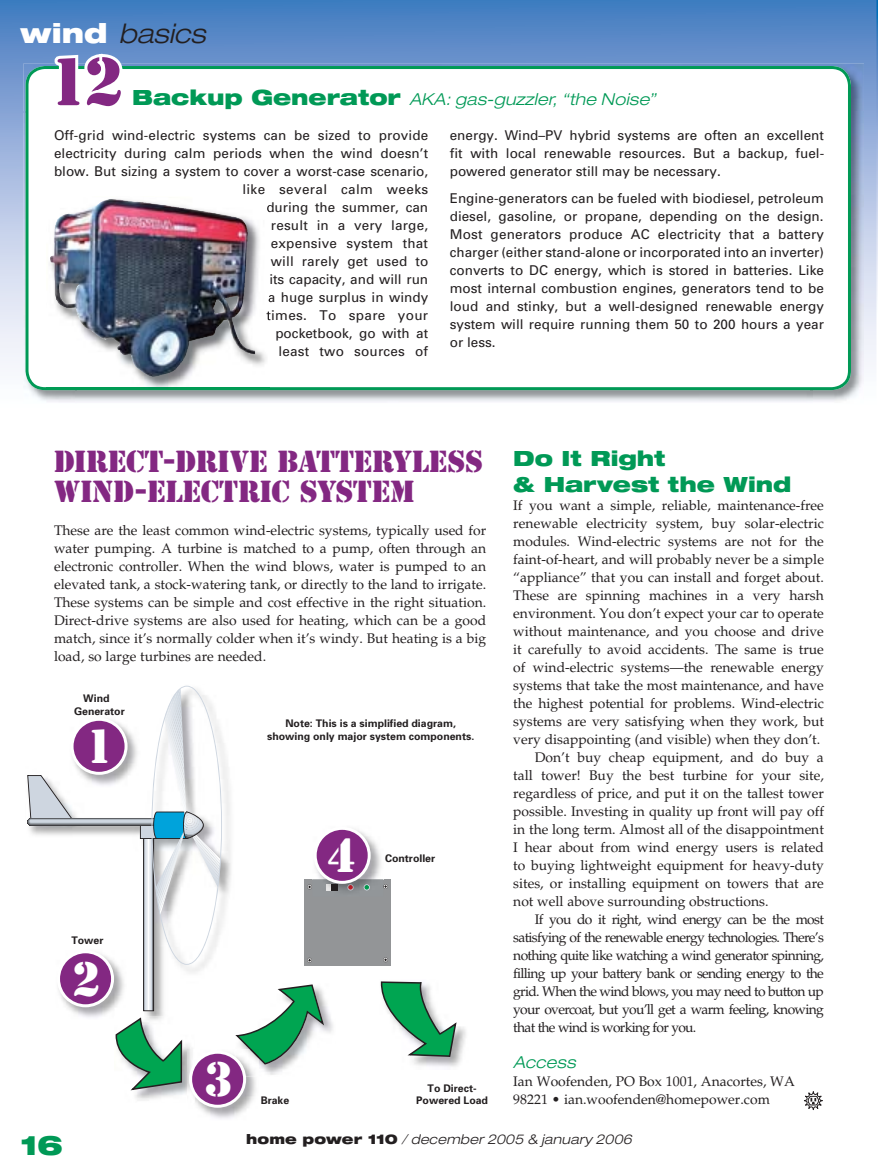
<style>
.page{position:relative;width:878px;height:1175px;background:#fff}
.page>*{position:absolute;margin:0;border:0;box-sizing:border-box;transform-origin:0 0}
.t1{font:63px "Stencil";color:#832882}
.t2{font:45px "Stencil";color:#fff}
.t3{font:28.5px/30px "Stencil";letter-spacing:-.015em;color:#832882}
.t4{font:italic 300 expanded 27px "Helvetica Neue";letter-spacing:.005em;color:#231f20}
.t5{font:900 expanded 27px "Helvetica Neue";color:#009956}
.t6{font:900 expanded 21px/25.5px "Helvetica Neue";color:#009956}
.t7{font:italic 300 expanded 16.5px "Helvetica Neue";letter-spacing:.02em;color:#009956}
.t8{font:13.8px/18px "Palatino";color:#231f20}
.t9{font:13.8px "Palatino";letter-spacing:-.05em;color:#231f20}
.t10{font:13.5px/18px "Univers";letter-spacing:.005em;color:#231f20;text-align:justify}
.t11{font:italic 300 expanded 13.5px "Helvetica Neue";letter-spacing:.015em;color:#231f20}
.t12{font:700 10.5px/12.8px "Univers";color:#231f20;text-align:center}
.s1{font-weight:900;font-style:normal;color:#fff}
.s2{font-weight:900;font-style:normal;font-size:21px}
.s3{font-weight:900;font-style:normal}
</style>
<div class="page">
<div style="left:304px;top:879px;width:87px;height:86px;background:#939597"></div>
<svg style="left:383px;top:957px;width:5px;height:5px"></svg>
<svg style="left:0;top:0;width:878px;height:376px;background:#6793cb"></svg>
<img style="left:23px;top:64px;width:840px;height:47px">
<img style="left:23px;top:111px;width:52px;height:291px">
<img style="left:812px;top:111px;width:51px;height:291px">
<svg style="left:25px;top:66px;width:826px;height:324px"></svg>
<svg style="left:52px;top:51px;width:75px;height:61px"></svg>
<img style="left:46px;top:196px;width:223px;height:191px">
<img style="left:267px;top:215px;width:2px;height:172px">
<svg style="left:267px;top:202px;width:2px;height:13px"></svg>
<svg style="left:266px;top:292px;width:3px;height:30px"></svg>
<img style="left:146px;top:318px;width:109px;height:59px">
<img style="left:199px;top:1107px;width:49px;height:12px">
<img style="left:370px;top:837px;width:13px;height:46px">
<svg style="left:383px;top:884px;width:5px;height:5px"></svg>
<svg style="left:27px;top:685px;width:343px;height:422px"></svg>
<img style="left:413px;top:1022px;width:53px;height:45px">
<svg style="left:380px;top:981px;width:76px;height:75px"></svg>
<svg style="left:804px;top:1091px;width:19px;height:19px"></svg>
<h3 class="t4" style="left:20px;top:17px;width:187px"><span class="s1">wind</span> basics</h3>
<h1 class="t1" style="left:49px;top:41px;width:76px">12</h1>
<p class="t7" style="left:132px;top:89px;width:525px"><span class="s2">Backup Generator</span> AKA: gas-guzzler, “the Noise”</p>
<p class="t10" style="left:54px;top:126px;width:376px;text-align:right">Off-grid wind-electric systems can be sized to provide electricity during calm periods when the wind doesn’t blow. But sizing a system to cover a worst-case scenario, like several calm weeks<br>during the summer, can<br>result in a very large,<br>expensive system that<br>will rarely get used to<br>its capacity, and will run<br>a huge surplus in windy<br>times. To spare your<br>pocketbook, go with at<br>least two sources of</p>
<p class="t10" style="left:450px;top:126px;width:376px">energy. Wind–PV hybrid systems are often an excellent fit with local renewable resources. But a backup, fuel&shy;powered generator still may be necessary.</p>
<p class="t10" style="left:450px;top:189px;width:376px">Engine-generators can be fueled with biodiesel, petroleum diesel, gasoline, or propane, depending on the design.<br>Most generators produce AC electricity that a battery charger (either stand-alone or incorporated into an inverter) converts to DC energy, which is stored in batteries. Like most internal combustion engines, generators tend to be loud and stinky, but a well-designed renewable energy system will require running them 50 to 200 hours a year or less.</p>
<h3 class="t3" style="left:54px;top:445px;width:430px">DIRECT-DRIVE BATTERYLESS<br>WIND-ELECTRIC SYSTEM</h3>
<h3 class="t6" style="left:513px;top:445px;width:280px">Do It Right<br>&amp; Harvest the Wind</h3>
<p class="t8" style="left:513px;top:496px;width:312px">If you want a simple, reliable, maintenance-free</p>
<p class="t8" style="left:513px;top:514px;width:312px">renewable electricity system, buy solar-electric</p>
<p class="t8" style="left:513px;top:532px;width:312px">modules. Wind-electric systems are not for the</p>
<p class="t8" style="left:513px;top:550px;width:312px">faint-of-heart, and will probably never be a simple</p>
<p class="t8" style="left:513px;top:568px;width:312px">“appliance” that you can install and forget about.</p>
<p class="t8" style="left:513px;top:586px;width:312px">These are spinning machines in a very harsh</p>
<p class="t8" style="left:513px;top:604px;width:312px">environment. You don’t expect your car to operate</p>
<p class="t8" style="left:513px;top:622px;width:312px">without maintenance, and you choose and drive</p>
<p class="t8" style="left:513px;top:640px;width:312px">it carefully to avoid accidents. The same is true</p>
<p class="t8" style="left:513px;top:658px;width:312px">of wind-electric systems—the renewable energy</p>
<p class="t8" style="left:513px;top:676px;width:312px">systems that take the most maintenance, and have</p>
<p class="t8" style="left:513px;top:694px;width:312px">the highest potential for problems. Wind-electric</p>
<p class="t8" style="left:513px;top:712px;width:312px">systems are very satisfying when they work, but</p>
<p class="t8" style="left:513px;top:730px;width:308px">very disappointing (and visible) when they don’t.</p>
<p class="t8" style="left:535px;top:748px;width:290px">Don’t buy cheap equipment, and do buy a</p>
<p class="t8" style="left:513px;top:766px;width:312px">tall tower! Buy the best turbine for your site,</p>
<p class="t8" style="left:513px;top:784px;width:312px">regardless of price, and put it on the tallest tower</p>
<p class="t8" style="left:513px;top:802px;width:312px">possible. Investing in quality up front will pay off</p>
<p class="t8" style="left:513px;top:820px;width:312px">in the long term. Almost all of the disappointment</p>
<p class="t8" style="left:513px;top:838px;width:312px">I hear about from wind energy users is related</p>
<p class="t8" style="left:513px;top:856px;width:312px">to buying lightweight equipment for heavy-duty</p>
<p class="t8" style="left:513px;top:874px;width:312px">sites, or installing equipment on towers that are</p>
<p class="t8" style="left:513px;top:892px;width:257px">not well above surrounding obstructions.</p>
<p class="t9" style="left:535px;top:911px;width:290px">If you do it right, wind energy can be the most</p>
<p class="t9" style="left:513px;top:929px;width:312px">satisfying of the renewable energy technologies. There’s</p>
<p class="t9" style="left:513px;top:947px;width:312px">nothing quite like watching a wind generator spinning,</p>
<p class="t9" style="left:513px;top:965px;width:312px">filling up your battery bank or sending energy to the</p>
<p class="t9" style="left:513px;top:983px;width:312px">grid. When the wind blows, you may need to button up</p>
<p class="t9" style="left:513px;top:1001px;width:312px">your overcoat, but you’ll get a warm feeling, knowing</p>
<p class="t9" style="left:513px;top:1019px;width:185px">that the wind is working for you.</p>
<p class="t7" style="left:513px;top:1052px;width:64px">Access</p>
<p class="t8" style="left:513px;top:1072px;width:283px">Ian Woofenden, PO Box 1001, Anacortes, WA<br>98221 • ian.woofenden@homepower.com</p>
<p class="t11" style="left:246px;top:1131px;width:387px"><span class="s3">home power 110</span> / december 2005 &amp; january 2006</p>
<p class="t8" style="left:54px;top:521px;width:434px;text-align:justify">These are the least common wind-electric systems, typically used for water pumping. A turbine is matched to a pump, often through an electronic controller. When the wind blows, water is pumped to an elevated tank, a stock-watering tank, or directly to the land to irrigate.<br>These systems can be simple and cost effective in the right situation.<br>Direct-drive systems are also used for heating, which can be a good match, since it’s normally colder when it’s windy. But heating is a big load, so large turbines are needed.</p>
<p class="t12" style="left:74px;top:692px;width:52px">Wind<br>Generator</p>
<p class="t12" style="left:267px;top:716px;width:209px">Note: This is a simplified diagram, showing only major system components.</p>
<h2 class="t2" style="left:86px;top:717px;width:30px">1</h2>
<h2 class="t2" style="left:327px;top:826px;width:30px">4</h2>
<p class="t12" style="left:385px;top:851px;width:52px">Controller</p>
<p class="t12" style="left:71px;top:933px;width:34px">Tower</p>
<h2 class="t2" style="left:72px;top:950px;width:30px">2</h2>
<h2 class="t2" style="left:204px;top:1050px;width:30px">3</h2>
<p class="t12" style="left:416px;top:1081px;width:73px">To Direct-<br>Powered Load</p>
<p class="t12" style="left:261px;top:1094px;width:30px">Brake</p>
<h3 class="t5" style="left:20px;top:1128px;width:44px">16</h3>
</div>
